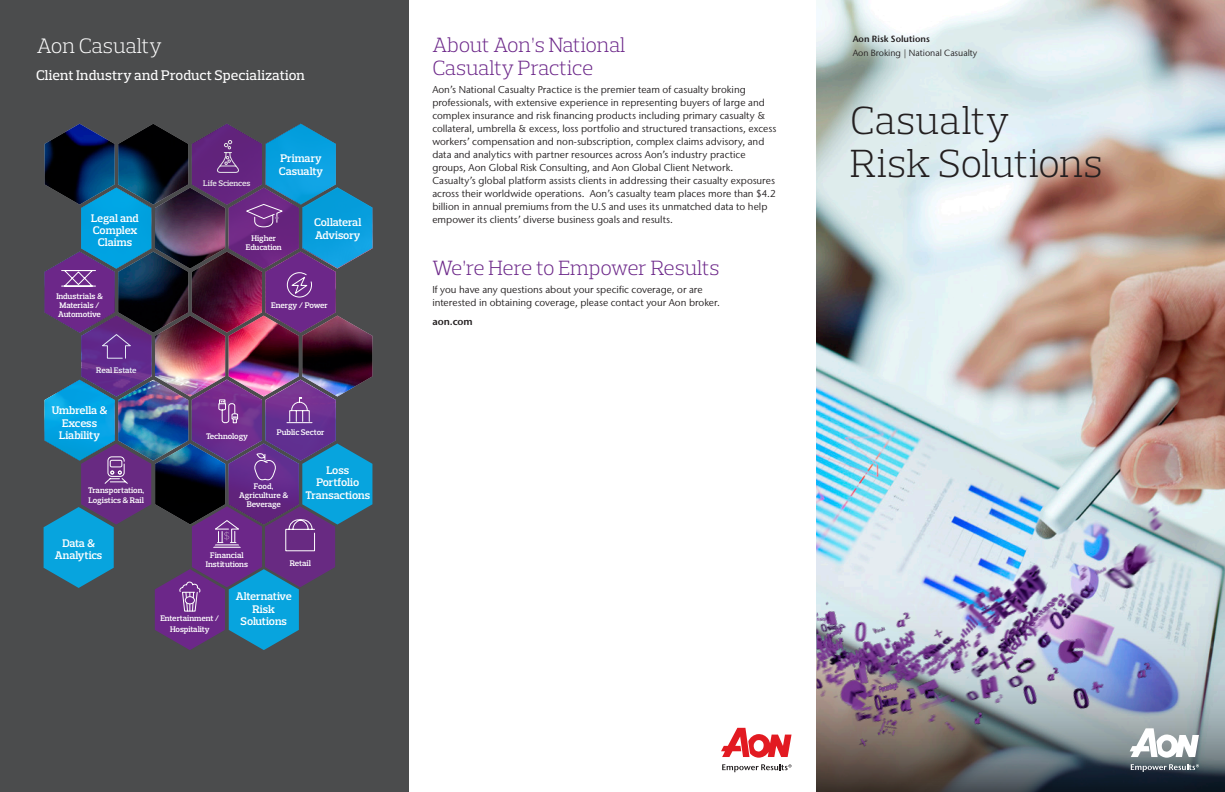
<style>
.page{position:relative;width:1225px;height:792px;background:#fff}
.page>*{position:absolute;margin:0;border:0;box-sizing:border-box;transform-origin:0 0}
.Brochure_Headline-De{font:300 40px/43px "Prelo Slab";color:#231f20}
.Brochure_Headline-De-2{font:300 21.3px "Prelo Slab";letter-spacing:-.01em;color:#fff}
.Brochure_Headline-De-3{font:300 21px/23.4px "Prelo Slab";letter-spacing:-.01em;color:#6c2789}
.Aon_Body_Copy{font:500 14.2px "Prelo Slab";letter-spacing:.01em;color:#fff}
.Brochure_Headline-De-4{font:600 11.2px/12.4px "Prelo Slab";letter-spacing:-.01em;color:#fff;text-align:center}
.Aon_Body_Copy-2{font:10px/13px "Stone Sans IIITC Pro";color:#231f20}
.Aon_Body_Copy-3{font:600 10px "Stone Sans IIITC Pro";color:#231f20}
.t1{font:9px/13.7px "Stone Sans IIITC Pro";color:#231f20}
.Brochure_Headline-De-5{font:600 8.2px/9px "Prelo Slab";letter-spacing:-.01em;color:#fff;text-align:center}
.s1{font-weight:600}
</style>
<div class="page">
<div style="left:0;top:0;width:408px;height:792px;background:#4b4c4d"></div>
<svg style="left:721px;top:728px;width:70px;height:30px"></svg>
<svg style="left:722px;top:764px;width:69px;height:8px"></svg>
<img style="left:816px;top:0;width:408px;height:418px">
<svg style="left:816px;top:764px;width:408px;height:28px;background:#373a3f"></svg>
<svg style="left:1130px;top:764px;width:68px;height:8px"></svg>
<img style="left:44px;top:124px;width:328px;height:526px">
<img style="left:816px;top:418px;width:408px;height:346px">
<p class="Brochure_Headline-De-2" style="left:37px;top:32px;width:126px">Aon Casualty</p>
<p class="Aon_Body_Copy" style="left:36px;top:66px;width:270px">Client Industry and Product Specialization</p>
<p class="Brochure_Headline-De-4" style="left:91px;top:212px;width:49px">Legal and<br>Complex<br>Claims</p>
<p class="Brochure_Headline-De-5" style="left:203px;top:178px;width:49px">Life Sciences</p>
<p class="Brochure_Headline-De-4" style="left:279px;top:152px;width:46px;text-align:left">Primary<br>Casualty</p>
<p class="Brochure_Headline-De-5" style="left:246px;top:234px;width:37px">Higher<br>Education</p>
<p class="Brochure_Headline-De-4" style="left:314px;top:216px;width:49px;text-align:left">Collateral<br>Advisory</p>
<p class="Brochure_Headline-De-5" style="left:56px;top:291px;width:48px;text-align:left">Industrials &amp;<br>Materials /<br>Automotive</p>
<p class="Brochure_Headline-De-5" style="left:271px;top:301px;width:58px">Energy / Power</p>
<p class="Brochure_Headline-De-5" style="left:96px;top:365px;width:42px">Real Estate</p>
<p class="Brochure_Headline-De-4" style="left:52px;top:404px;width:57px">Umbrella &amp;<br>Excess<br>Liability</p>
<p class="Brochure_Headline-De-5" style="left:206px;top:432px;width:43px">Technology</p>
<p class="Brochure_Headline-De-5" style="left:276px;top:428px;width:49px">Public Sector</p>
<p class="Brochure_Headline-De-5" style="left:88px;top:485px;width:58px;line-height:10.1px;text-align:left">Transportation,<br>Logistics &amp; Rail</p>
<p class="Brochure_Headline-De-5" style="left:239px;top:482px;width:50px">Food,<br>Agriculture &amp;<br>Beverage</p>
<p class="Brochure_Headline-De-4" style="left:305px;top:464px;width:66px">Loss<br>Portfolio<br>Transactions</p>
<p class="Brochure_Headline-De-4" style="left:55px;top:537px;width:49px">Data &amp;<br>Analytics</p>
<p class="Brochure_Headline-De-5" style="left:206px;top:550px;width:44px">Financial<br>Institutions</p>
<p class="Brochure_Headline-De-5" style="left:290px;top:559px;width:23px">Retail</p>
<p class="Brochure_Headline-De-5" style="left:160px;top:613px;width:61px;line-height:10.7px">Entertainment /<br>Hospitality</p>
<p class="Brochure_Headline-De-4" style="left:236px;top:590px;width:57px">Alternative<br>Risk<br>Solutions</p>
<p class="Brochure_Headline-De-3" style="left:432px;top:33px;width:194px">About Aon’s National<br>Casualty Practice</p>
<p class="Aon_Body_Copy-2" style="left:432px;top:83px;width:345px">Aon’s National Casualty Practice is the premier team of casualty broking professionals, with extensive experience in representing buyers of large and complex insurance and risk financing products including primary casualty &amp; collateral, umbrella &amp; excess, loss portfolio and structured transactions, excess workers’ compensation and non-subscription, complex claims advisory, and data and analytics with partner resources across Aon’s industry practice groups, Aon Global Risk Consulting, and Aon Global Client Network.<br>Casualty’s global platform assists clients in addressing their casualty exposures across their worldwide operations. Aon’s casualty team places more than $4.2 billion in annual premiums from the U.S and uses its unmatched data to help empower its clients’ diverse business goals and results.</p>
<p class="Brochure_Headline-De-3" style="left:432px;top:256px;width:289px">We’re Here to Empower Results</p>
<p class="Aon_Body_Copy-2" style="left:432px;top:283px;width:289px">If you have any questions about your specific coverage, or are interested in obtaining coverage, please contact your Aon broker.</p>
<p class="Aon_Body_Copy-3" style="left:432px;top:315px;width:42px">aon.com</p>
<p class="t1" style="left:852px;top:32px;width:126px"><span class="s1">Aon Risk Solutions<br></span>Aon Broking | National Casualty</p>
<p class="Brochure_Headline-De" style="left:849px;top:99px;width:254px">Casualty<br>Risk Solutions</p>
</div>
